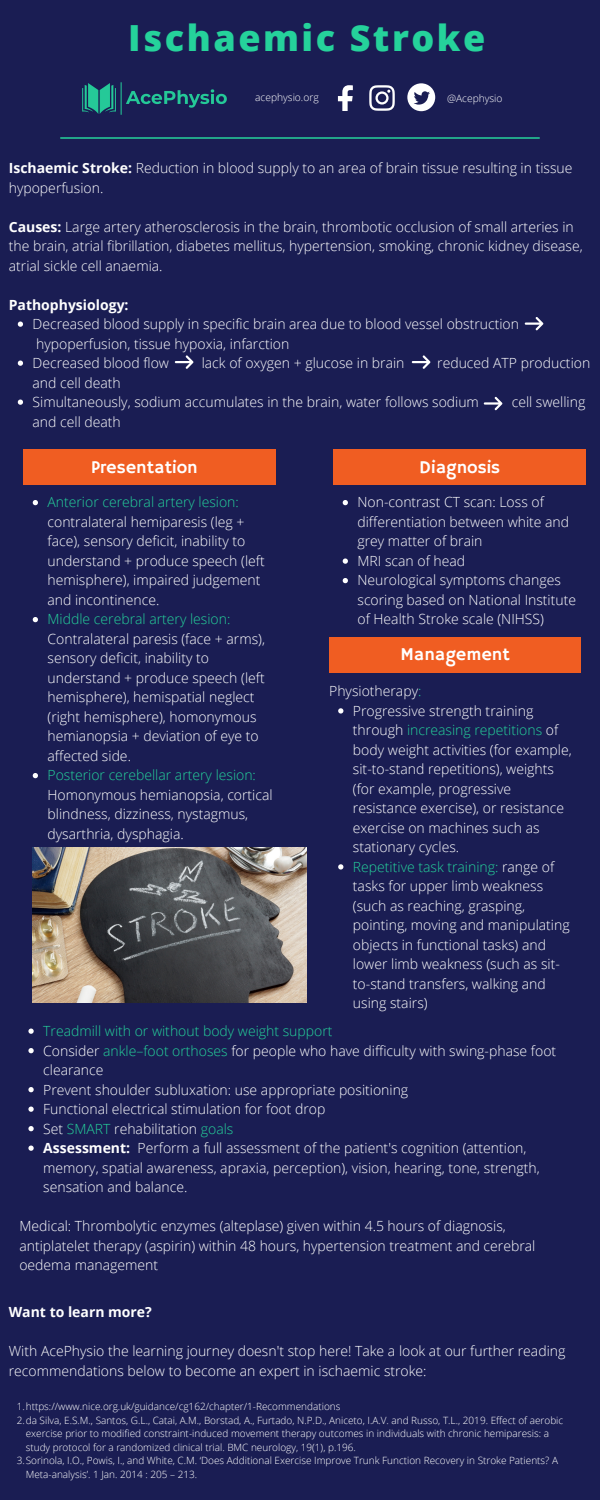
<style>
.page{position:relative;width:600px;height:1500px;background:#1a1d53}
.page>*{position:absolute;margin:0;border:0;box-sizing:border-box;transform-origin:0 0}
.t1{font:800 36px "Open Sans";letter-spacing:.07em;color:#25d29b}
.t2{font:18px "Hammersmith One";color:#fff}
.t3{font:300 14px/19.5px "Open Sans";color:#fff}
.t4{font:300 14px "Open Sans";color:#25d29b}
.t5{font:700 14px "Open Sans";color:#fff}
.t6{font:300 10.2px "Open Sans";color:#fff}
.t7{font:300 10px/13.5px "Open Sans";color:#fff}
.s1{font-weight:700}
.s2{color:#25d29b}
</style>
<div class="page">
<div style="left:334px;top:449px;width:252px;height:35px;background:#f05d22"></div>
<svg style="left:407px;top:83px;width:28px;height:28px"></svg>
<svg style="left:369px;top:85px;width:26px;height:26px"></svg>
<svg style="left:338px;top:85px;width:14px;height:26px"></svg>
<img style="left:82px;top:82px;width:145px;height:33px">
<hr style="left:61px;top:137px;width:478px;height:2px;background:#25d29b">
<svg style="left:18px;top:322px;width:5px;height:5px"></svg>
<svg style="left:18px;top:361px;width:5px;height:5px"></svg>
<svg style="left:18px;top:400px;width:5px;height:5px"></svg>
<div style="left:23px;top:449px;width:252px;height:35px;background:#f05d22"></div>
<div style="left:329px;top:637px;width:252px;height:35px;background:#f05d22"></div>
<svg style="left:175px;top:355px;width:19px;height:14px"></svg>
<svg style="left:338px;top:708px;width:5px;height:6px"></svg>
<svg style="left:338px;top:864px;width:5px;height:6px"></svg>
<svg style="left:484px;top:397px;width:19px;height:13px"></svg>
<svg style="left:525px;top:317px;width:18px;height:13px"></svg>
<svg style="left:28px;top:1029px;width:6px;height:5px"></svg>
<svg style="left:28px;top:1048px;width:6px;height:5px"></svg>
<svg style="left:28px;top:1087px;width:6px;height:5px"></svg>
<svg style="left:28px;top:1107px;width:6px;height:5px"></svg>
<svg style="left:28px;top:1126px;width:6px;height:5px"></svg>
<svg style="left:28px;top:1146px;width:6px;height:5px"></svg>
<svg style="left:412px;top:355px;width:19px;height:14px"></svg>
<img style="left:33px;top:847px;width:274px;height:156px">
<svg style="left:33px;top:500px;width:5px;height:5px"></svg>
<svg style="left:33px;top:617px;width:5px;height:5px"></svg>
<svg style="left:33px;top:773px;width:5px;height:5px"></svg>
<svg style="left:343px;top:500px;width:5px;height:5px"></svg>
<svg style="left:343px;top:558px;width:5px;height:6px"></svg>
<svg style="left:343px;top:578px;width:5px;height:5px"></svg>
<p class="t1" style="left:128px;top:13px;width:359px">Ischaemic Stroke</p>
<p class="t6" style="left:255px;top:90px;width:65px">acephysio.org</p>
<p class="t6" style="left:447px;top:91px;width:57px">@Acephysio</p>
<p class="t3" style="left:9px;top:158px;width:565px"><span class="s1">Ischaemic Stroke:</span> Reduction in blood supply to an area of brain tissue resulting in tissue hypoperfusion.</p>
<p class="t3" style="left:9px;top:216px;width:575px"><span class="s1">Causes:</span> Large artery atherosclerosis in the brain, thrombotic occlusion of small arteries in the brain, atrial fibrillation, diabetes mellitus, hypertension, smoking, chronic kidney disease, atrial sickle cell anaemia.</p>
<p class="t5" style="left:9px;top:295px;width:121px">Pathophysiology:</p>
<p class="t3" style="left:33px;top:314px;width:488px">Decreased blood supply in specific brain area due to blood vessel obstruction hypoperfusion, tissue hypoxia, infarction</p>
<p class="t3" style="left:33px;top:353px;width:138px">Decreased blood flow</p>
<p class="t3" style="left:202px;top:353px;width:204px">lack of oxygen + glucose in brain</p>
<p class="t3" style="left:437px;top:353px;width:155px">reduced ATP production</p>
<p class="t3" style="left:33px;top:372px;width:90px">and cell death</p>
<p class="t3" style="left:33px;top:392px;width:448px">Simultaneously, sodium accumulates in the brain, water follows sodium</p>
<p class="t3" style="left:512px;top:392px;width:75px">cell swelling</p>
<p class="t3" style="left:33px;top:411px;width:90px">and cell death</p>
<p class="t2" style="left:91px;top:457px;width:108px">Presentation</p>
<p class="t3" style="left:48px;top:492px;width:219px"><span class="s2">Anterior cerebral artery lesion: </span>contralateral hemiparesis (leg + face), sensory deficit, inability to understand + produce speech (left hemisphere), impaired judgement and incontinence.</p>
<p class="t3" style="left:48px;top:609px;width:219px"><span class="s2">Middle cerebral artery lesion:<br></span>Contralateral paresis (face + arms), sensory deficit, inability to understand + produce speech (left hemisphere), hemispatial neglect (right hemisphere), homonymous hemianopsia + deviation of eye to affected side.</p>
<p class="t3" style="left:48px;top:765px;width:227px"><span class="s2">Posterior cerebellar artery lesion:<br></span>Homonymous hemianopsia, cortical blindness, dizziness, nystagmus, dysarthria, dysphagia.</p>
<p class="t2" style="left:419px;top:457px;width:82px">Diagnosis</p>
<p class="t3" style="left:357px;top:492px;width:213px">Non-contrast CT scan: Loss of differentiation between white and grey matter of brain</p>
<p class="t3" style="left:357px;top:551px;width:109px">MRI scan of head</p>
<p class="t3" style="left:357px;top:570px;width:220px">Neurological symptoms changes scoring based on National Institute of Health Stroke scale (NIHSS)</p>
<p class="t2" style="left:400px;top:643px;width:111px">Management</p>
<p class="t3" style="left:329px;top:681px;width:94px">Physiotherapy<span class="s2">:</span></p>
<p class="t3" style="left:353px;top:701px;width:220px">Progressive strength training through <span class="s2">increasing repetitions</span> of body weight activities (for example, sit-to-stand repetitions), weights (for example, progressive resistance exercise), or resistance exercise on machines such as stationary cycles.</p>
<p class="t3" style="left:353px;top:857px;width:218px"><span class="s2">Repetitive task training:</span> range of tasks for upper limb weakness (such as reaching, grasping, pointing, moving and manipulating objects in functional tasks) and lower limb weakness (such as sit&shy;to-stand transfers, walking and using stairs)</p>
<p class="t4" style="left:43px;top:1021px;width:291px">Treadmill with or without body weight support</p>
<p class="t3" style="left:43px;top:1040px;width:514px">Consider <span class="s2">ankle–foot orthoses</span> for people who have difficulty with swing-phase foot clearance</p>
<p class="t3" style="left:43px;top:1079px;width:367px">Prevent shoulder subluxation: use appropriate positioning</p>
<p class="t3" style="left:43px;top:1099px;width:284px">Functional electrical stimulation for foot drop</p>
<p class="t3" style="left:43px;top:1118px;width:192px">Set <span class="s2">SMART</span> rehabilitation <span class="s2">goals</span></p>
<p class="t3" style="left:43px;top:1138px;width:498px"><span class="s1">Assessment:</span> Perform a full assessment of the patient's cognition (attention, memory, spatial awareness, apraxia, perception), vision, hearing, tone, strength, sensation and balance.</p>
<p class="t3" style="left:19px;top:1216px;width:517px">Medical: Thrombolytic enzymes (alteplase) given within 4.5 hours of diagnosis, antiplatelet therapy (aspirin) within 48 hours, hypertension treatment and cerebral oedema management</p>
<p class="t5" style="left:9px;top:1303px;width:145px">Want to learn more?</p>
<p class="t3" style="left:9px;top:1341px;width:558px">With AcePhysio the learning journey doesn't stop here! Take a look at our further reading recommendations below to become an expert in ischaemic stroke:</p>
<p class="t7" style="left:17px;top:1400px;width:325px">1.https://www.nice.org.uk/guidance/cg162/chapter/1-Recommendations</p>
<p class="t7" style="left:26px;top:1413px;width:539px;text-indent:-9px">2.da Silva, E.S.M., Santos, G.L., Catai, A.M., Borstad, A., Furtado, N.P.D., Aniceto, I.A.V. and Russo, T.L., 2019. Effect of aerobic exercise prior to modified constraint-induced movement therapy outcomes in individuals with chronic hemiparesis: a study protocol for a randomized clinical trial. BMC neurology, 19(1), p.196.</p>
<p class="t7" style="left:26px;top:1454px;width:534px;text-indent:-9px">3.Sorinola, I.O., Powis, I., and White, C.M. ‘Does Additional Exercise Improve Trunk Function Recovery in Stroke Patients? A<br>Meta-analysis’. 1 Jan. 2014 : 205 – 213.</p>
</div>
